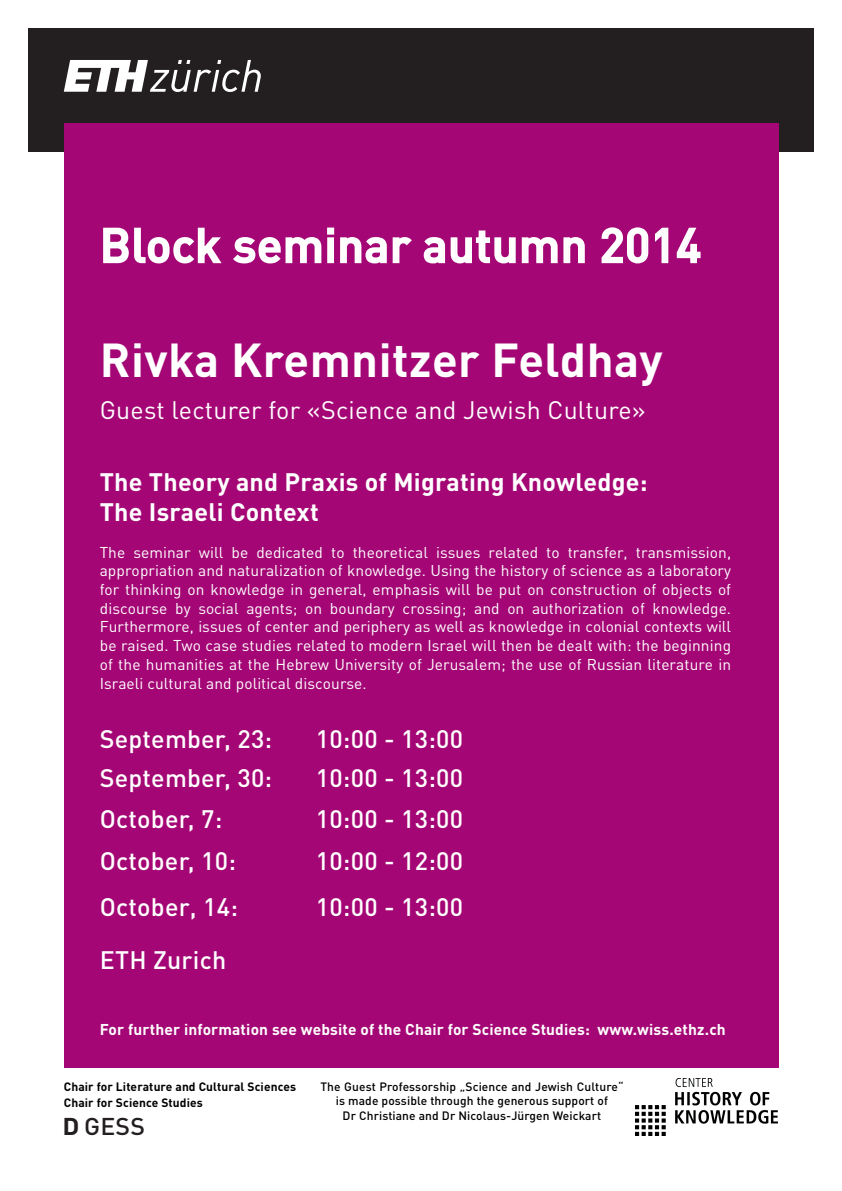
<style>
.page{position:relative;width:842px;height:1191px;background:#fff}
.page>*{position:absolute;margin:0;border:0;box-sizing:border-box;transform-origin:0 0}
.t1{font:500 47px "DIN Pro";letter-spacing:.01em;color:#fff}
.t2{font:700 47px "DIN Pro";letter-spacing:.01em;color:#fff}
.t3{font:500 25px "DIN Pro";letter-spacing:.01em;color:#fff}
.t4{font:700 25px/30px "DIN Pro";letter-spacing:.01em;color:#fff}
.t5{font:25px "DIN Pro";letter-spacing:.01em;color:#fff}
.t6{font:500 24px "DIN Pro";color:#231f20}
.t7{font:15.5px/18.7px "DIN Pro";color:#fff;text-align:justify}
.t8{font:700 15.5px "DIN Pro";letter-spacing:.01em;color:#fff}
.t9{font:500 12px/14.4px "DIN Pro";letter-spacing:.01em;color:#000;text-align:center}
.t10{font:700 12px/15.6px "DIN Pro";letter-spacing:.01em;color:#000}
.s1{font-weight:700}
</style>
<div class="page">
<div style="left:28px;top:28px;width:786px;height:124px;background:#231f20"></div>
<div style="left:64px;top:123px;width:714px;height:944px;background:#a40775"></div>
<svg style="left:103px;top:227px;width:119px;height:37px"></svg>
<svg style="left:233px;top:227px;width:179px;height:37px"></svg>
<svg style="left:423px;top:230px;width:162px;height:34px"></svg>
<svg style="left:601px;top:227px;width:68px;height:37px"></svg>
<svg style="left:676px;top:227px;width:25px;height:37px"></svg>
<img style="left:635px;top:1079px;width:142px;height:56px">
<svg style="left:64px;top:60px;width:197px;height:32px"></svg>
<h1 class="t1" style="left:100px;top:207px;width:603px">Block seminar autumn 2014</h1>
<h1 class="t2" style="left:100px;top:321px;width:564px">Rivka Kremnitzer Feldhay</h1>
<h2 class="t5" style="left:100px;top:390px;width:547px">Guest lecturer for «Science and Jewish Culture»</h2>
<h2 class="t4" style="left:100px;top:464px;width:549px">The Theory and Praxis of Migrating Knowledge:<br>The Israeli Context</h2>
<p class="t7" style="left:100px;top:541px;width:633px">The seminar will be dedicated to theoretical issues related to transfer, transmission, appropriation and naturalization of knowledge. Using the history of science as a laboratory for thinking on knowledge in general, emphasis will be put on construction of objects of discourse by social agents; on boundary crossing; and on authorization of knowledge.<br>Furthermore, issues of center and periphery as well as knowledge in colonial contexts will be raised. Two case studies related to modern Israel will then be dealt with: the beginning of the humanities at the Hebrew University of Jerusalem; the use of Russian literature in Israeli cultural and political discourse.</p>
<h2 class="t3" style="left:100px;top:719px;width:174px">September, 23:</h2>
<h2 class="t3" style="left:316px;top:719px;width:149px">10:00 - 13:00</h2>
<h2 class="t3" style="left:100px;top:757px;width:174px">September, 30:</h2>
<h2 class="t3" style="left:316px;top:757px;width:149px">10:00 - 13:00</h2>
<h2 class="t3" style="left:100px;top:799px;width:124px">October, 7:</h2>
<h2 class="t3" style="left:316px;top:799px;width:149px">10:00 - 13:00</h2>
<h2 class="t3" style="left:100px;top:840px;width:138px">October, 10:</h2>
<h2 class="t3" style="left:316px;top:840px;width:149px">10:00 - 12:00</h2>
<h2 class="t3" style="left:100px;top:886px;width:140px">October, 14:</h2>
<h2 class="t3" style="left:316px;top:886px;width:149px">10:00 - 13:00</h2>
<h2 class="t3" style="left:100px;top:939px;width:128px">ETH Zurich</h2>
<p class="t8" style="left:100px;top:1016px;width:627px">For further information see website of the Chair for Science Studies: www.wiss.ethz.ch</p>
<p class="t10" style="left:64px;top:1077px;width:234px">Chair for Literature and Cultural Sciences<br>Chair for Science Studies</p>
<h3 class="t6" style="left:63px;top:1107px;width:84px"><span class="s1">D</span> GESS</h3>
<p class="t9" style="left:320px;top:1078px;width:305px">The Guest Professorship „Science and Jewish Culture“ is made possible through the generous support of<br>Dr Christiane and Dr Nicolaus-Jürgen Weickart</p>
</div>
